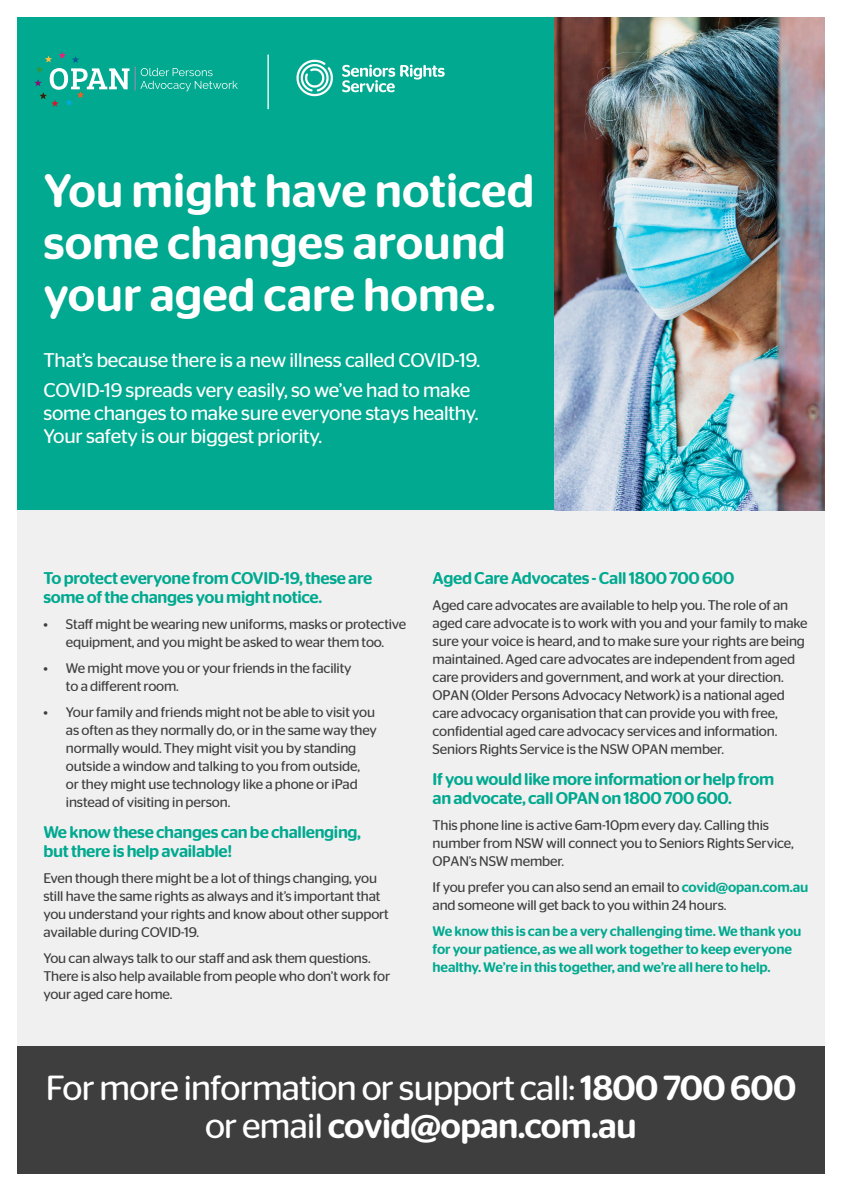
<style>
.page{position:relative;width:842px;height:1191px;background:#fff}
.page>*{position:absolute;margin:0;border:0;box-sizing:border-box;transform-origin:0 0}
.t1{font:500 46.8px/52.1px "Stag Sans Round";color:#fff}
.sub{font:34.8px/38px "Stag Sans Round";letter-spacing:-.02em;color:#fff;text-align:center}
.copy{font:19.8px/23.3px "Stag Sans Round";letter-spacing:-.01em;color:#fff}
.sub-2{font:500 17px/19px "Stag Sans Round";letter-spacing:-.02em;color:#00a98f}
.copy-2{font:14px/18px "Stag Sans Round";letter-spacing:-.01em;color:#3e3e3f}
.t2{font:500 14px/18px "Stag Sans Round";letter-spacing:-.01em;color:#00a98f}
.s1{font-weight:500;color:#00a98f}
.s2{font-weight:500}
</style>
<div class="page">
<div style="left:17px;top:17px;width:808px;height:493px;background:#00a98f"></div>
<div style="left:17px;top:1046px;width:808px;height:128px;background:#3e3e3f"></div>
<div style="left:17px;top:510px;width:808px;height:536px;background:#f0f0f1"></div>
<img style="left:555px;top:17px;width:270px;height:493px">
<svg style="left:34px;top:52px;width:95px;height:55px"></svg>
<svg style="left:135px;top:67px;width:103px;height:24px"></svg>
<hr style="left:267px;top:55px;width:2px;height:54px;background:#fff">
<svg style="left:342px;top:65px;width:103px;height:27px"></svg>
<svg style="left:296px;top:60px;width:37px;height:36px"></svg>
<p class="t1" style="left:43px;top:164px;width:492px">You might have noticed some changes around your aged care home.</p>
<p class="copy" style="left:43px;top:348px;width:438px">That’s because there is a new illness called COVID-19.</p>
<p class="copy" style="left:43px;top:378px;width:437px">COVID-19 spreads very easily, so we’ve had to make some changes to make sure everyone stays healthy.<br>Your safety is our biggest priority.</p>
<p class="sub-2" style="left:43px;top:568px;width:331px">To protect everyone from COVID-19, these are some of the changes you might notice.</p>
<p class="copy-2" style="left:43px;top:615px;width:364px;text-align:center">• Staff might be wearing new uniforms, masks or protective equipment, and you might be asked to wear them too.</p>
<p class="copy-2" style="left:66px;top:659px;width:287px;text-indent:-23px">• We might move you or your friends in the facility to a different room.</p>
<p class="copy-2" style="left:66px;top:703px;width:312px;text-indent:-23px">• Your family and friends might not be able to visit you as often as they normally do, or in the same way they normally would. They might visit you by standing outside a window and talking to you from outside,<br>or they might use technology like a phone or iPad instead of visiting in person.</p>
<p class="sub-2" style="left:43px;top:822px;width:319px">We know these changes can be challenging, but there is help available!</p>
<p class="copy-2" style="left:43px;top:868px;width:347px">Even though there might be a lot of things changing, you still have the same rights as always and it’s important that you understand your rights and know about other support available during COVID-19.</p>
<p class="copy-2" style="left:43px;top:948px;width:348px">You can always talk to our staff and ask them questions.<br>There is also help available from people who don’t work for your aged care home.</p>
<p class="sub-2" style="left:433px;top:568px;width:303px">Aged Care Advocates - Call 1800 700 600</p>
<p class="copy-2" style="left:433px;top:596px;width:376px">Aged care advocates are available to help you. The role of an aged care advocate is to work with you and your family to make sure your voice is heard, and to make sure your rights are being maintained. Aged care advocates are independent from aged care providers and government, and work at your direction.<br>OPAN (Older Persons Advocacy Network) is a national aged care advocacy organisation that can provide you with free, confidential aged care advocacy services and information.<br>Seniors Rights Service is the NSW OPAN member.</p>
<p class="sub-2" style="left:433px;top:769px;width:343px">If you would like more information or help from an advocate, call OPAN on 1800 700 600.</p>
<p class="copy-2" style="left:433px;top:815px;width:363px">This phone line is active 6am-10pm every day. Calling this number from NSW will connect you to Seniors Rights Service,<br>OPAN’s NSW member.</p>
<p class="copy-2" style="left:433px;top:877px;width:377px">If you prefer you can also send an email to <span class="s1">covid@opan.com.au </span>and someone will get back to you within 24 hours.</p>
<p class="t2" style="left:433px;top:921px;width:370px">We know this is can be a very challenging time. We thank you for your patience, as we all work together to keep everyone healthy. We’re in this together, and we’re all here to help.</p>
<p class="sub" style="left:46px;top:1068px;width:752px">For more information or support call: <span class="s2">1800 700 600 </span>or email <span class="s2">covid@opan.com.au</span></p>
</div>
